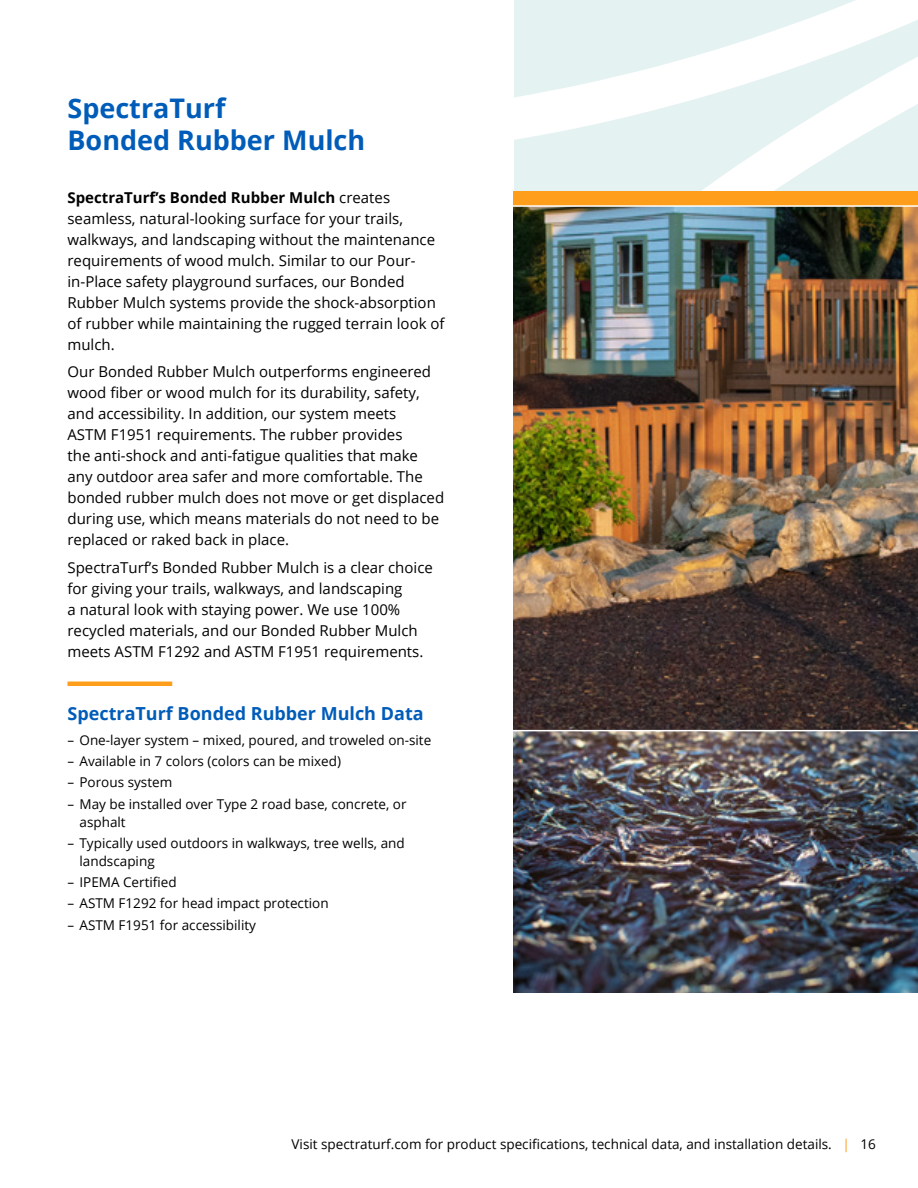
<style>
.page{position:relative;width:918px;height:1188px;background:#fff}
.page>*{position:absolute;margin:0;border:0;box-sizing:border-box;transform-origin:0 0}
.t1{font:700 27px/32.4px "Open Sans";color:#005cb9}
.t2{font:700 18px "Open Sans";color:#005cb9}
.t3{font:15px/21px "Open Sans";color:#000}
.t4{font:13.5px/18px "Open Sans";color:#000}
.s1{font-weight:700}
.s2{color:#ff9e1a}
</style>
<div class="page">
<svg style="left:514px;top:120px;width:404px;height:71px;fill:#e5f2f2"></svg>
<svg style="left:514px;top:0;width:404px;height:120px;fill:#e5f2f2"></svg>
<div style="left:513px;top:191px;width:405px;height:15px;background:#ff9e1a"></div>
<img style="left:513px;top:207px;width:405px;height:786px">
<hr style="left:68px;top:682px;width:104px;height:4px;background:#ff9e1a">
<hr style="left:510px;top:205px;width:408px;height:2px;background:#fff">
<hr style="left:510px;top:730px;width:408px;height:1px;background:#fff">
<h1 class="t1" style="left:68px;top:91px;width:299px">SpectraTurf<br>Bonded Rubber Mulch</h1>
<p class="t3" style="left:68px;top:186px;width:379px"><span class="s1">SpectraTurf’s Bonded Rubber Mulch</span> creates seamless, natural-looking surface for your trails, walkways, and landscaping without the maintenance requirements of wood mulch. Similar to our Pour&shy;in-Place safety playground surfaces, our Bonded Rubber Mulch systems provide the shock-absorption of rubber while maintaining the rugged terrain look of mulch.</p>
<p class="t3" style="left:68px;top:361px;width:378px">Our Bonded Rubber Mulch outperforms engineered wood fiber or wood mulch for its durability, safety, and accessibility. In addition, our system meets<br>ASTM F1951 requirements. The rubber provides<br>the anti-shock and anti-fatigue qualities that make any outdoor area safer and more comfortable. The bonded rubber mulch does not move or get displaced during use, which means materials do not need to be replaced or raked back in place.</p>
<p class="t3" style="left:68px;top:557px;width:367px">SpectraTurf’s Bonded Rubber Mulch is a clear choice for giving your trails, walkways, and landscaping<br>a natural look with staying power. We use 100% recycled materials, and our Bonded Rubber Mulch meets ASTM F1292 and ASTM F1951 requirements.</p>
<p class="t2" style="left:68px;top:701px;width:358px">SpectraTurf Bonded Rubber Mulch Data</p>
<p class="t4" style="left:68px;top:731px;width:365px">– One-layer system – mixed, poured, and troweled on-site</p>
<p class="t4" style="left:68px;top:752px;width:275px">– Available in 7 colors (colors can be mixed)</p>
<p class="t4" style="left:68px;top:773px;width:106px">– Porous system</p>
<p class="t4" style="left:80px;top:794px;width:329px;text-indent:-12px">– May be installed over Type 2 road base, concrete, or asphalt</p>
<p class="t4" style="left:80px;top:834px;width:327px;text-indent:-12px">– Typically used outdoors in walkways, tree wells, and landscaping</p>
<p class="t4" style="left:68px;top:873px;width:111px">– IPEMA Certified</p>
<p class="t4" style="left:68px;top:894px;width:263px">– ASTM F1292 for head impact protection</p>
<p class="t4" style="left:68px;top:915px;width:190px">– ASTM F1951 for accessibility</p>
<p class="t4" style="left:292px;top:1134px;width:586px">Visit spectraturf.com for product specifications, technical data, and installation details. <span class="s2">|</span> 16</p>
</div>
